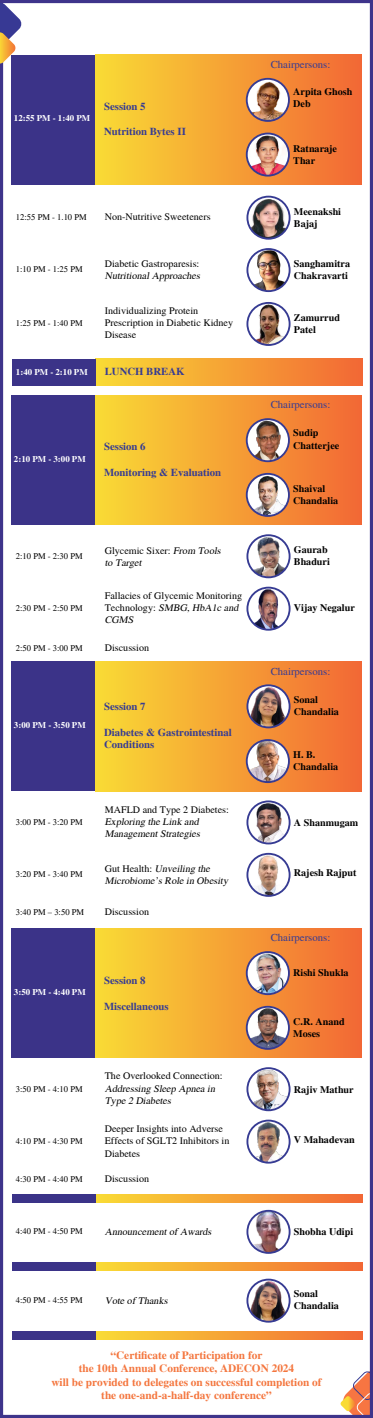
<style>
.page{position:relative;width:373px;height:1418px;background:#fff}
.page>*{position:absolute;margin:0;border:0;box-sizing:border-box;transform-origin:0 0}
.t1{font:700 11.25px/13.5px "Times";color:#f4763e;text-align:center}
.t2{font:700 10.69px/12.9px "Times";color:#363b93}
.t3{font:10.69px "Times";color:#363b93}
.t4{font:10.06px/12.1px "Times";color:#000}
.t5{font:700 10.06px/12.1px "Times";color:#000}
.t6{font:italic 10.06px/12.1px "Times";color:#000}
.t7{font:8.81px "Times";color:#000}
.t8{font:700 8.81px "Times";color:#fff}
.s1{font-style:normal}
.s2{font-style:italic}
</style>
<div class="page">
<svg style="left:340px;top:1371px;width:28px;height:42px"></svg>
<div style="left:0;top:0;width:372px;height:1417px;border:3px solid #3e348b"></div>
<svg style="left:0;top:2px;width:22px;height:62px"></svg>
<div style="left:96px;top:359px;width:265px;height:26px;background:linear-gradient(to right,#f9db35,#f26835)"></div>
<div style="left:12px;top:359px;width:84px;height:26px;background:#3b3388"></div>
<svg style="left:96px;top:1194px;width:265px;height:8px;background:#f5a135"></svg>
<div style="left:12px;top:1194px;width:84px;height:8px;background:#3b3388"></div>
<svg style="left:96px;top:1262px;width:265px;height:8px;background:#f5a135"></svg>
<div style="left:12px;top:1262px;width:84px;height:8px;background:#3b3388"></div>
<svg style="left:96px;top:1331px;width:265px;height:8px;background:#f5a135"></svg>
<div style="left:12px;top:1331px;width:84px;height:8px;background:#3b3388"></div>
<img style="left:248px;top:199px;width:40px;height:40px">
<div style="left:246px;top:196px;width:44px;height:44px;border:2px solid #363b93;border-radius:50%"></div>
<img style="left:247px;top:535px;width:42px;height:42px;border-radius:21px">
<div style="left:246px;top:534px;width:44px;height:44px;border:2px solid #363b93;border-radius:50%"></div>
<img style="left:247px;top:801px;width:42px;height:42px;border-radius:21px">
<div style="left:246px;top:800px;width:44px;height:44px;border:2px solid #363b93;border-radius:50%"></div>
<img style="left:249px;top:1068px;width:40px;height:42px">
<div style="left:246px;top:1067px;width:44px;height:44px;border:2px solid #363b93;border-radius:50%"></div>
<img style="left:247px;top:1212px;width:42px;height:40px">
<div style="left:246px;top:1209px;width:44px;height:44px;border:2px solid #363b93;border-radius:50%"></div>
<img style="left:247px;top:249px;width:42px;height:42px;border-radius:21px">
<div style="left:246px;top:248px;width:44px;height:44px;border:2px solid #363b93;border-radius:50%"></div>
<img style="left:247px;top:587px;width:42px;height:42px;border-radius:21px">
<div style="left:246px;top:586px;width:44px;height:44px;border:2px solid #363b93;border-radius:50%"></div>
<img style="left:247px;top:853px;width:42px;height:42px;border-radius:21px">
<div style="left:246px;top:852px;width:44px;height:44px;border:2px solid #363b93;border-radius:50%"></div>
<img style="left:247px;top:1120px;width:42px;height:42px;border-radius:21px">
<div style="left:246px;top:1119px;width:44px;height:44px;border:2px solid #363b93;border-radius:50%"></div>
<img style="left:247px;top:1281px;width:41px;height:40px">
<div style="left:246px;top:1278px;width:44px;height:44px;border:2px solid #363b93;border-radius:50%"></div>
<img style="left:247px;top:303px;width:42px;height:42px;border-radius:21px">
<div style="left:246px;top:302px;width:44px;height:44px;border:2px solid #363b93;border-radius:50%"></div>
<div style="left:95px;top:55px;width:266px;height:130px;background:linear-gradient(to right,#f9db35,#ef6737)"></div>
<div style="left:11px;top:55px;width:84px;height:130px;background:#3b3388"></div>
<img style="left:246px;top:79px;width:42px;height:42px;border-radius:21px">
<div style="left:245px;top:78px;width:44px;height:44px;border:2px solid #363b93;border-radius:50%"></div>
<img style="left:246px;top:133px;width:42px;height:43px;border-radius:21px">
<div style="left:245px;top:133px;width:44px;height:43px;border:2px solid #363b93;border-radius:50%"></div>
<div style="left:95px;top:395px;width:266px;height:130px;background:linear-gradient(to right,#f9db35,#f16835)"></div>
<div style="left:11px;top:395px;width:84px;height:130px;background:#3b3388"></div>
<img style="left:246px;top:420px;width:41px;height:41px">
<div style="left:245px;top:418px;width:44px;height:44px;border:2px solid #363b93;border-radius:50%"></div>
<img style="left:246px;top:475px;width:42px;height:41px">
<div style="left:245px;top:473px;width:44px;height:44px;border:2px solid #363b93;border-radius:50%"></div>
<div style="left:95px;top:661px;width:266px;height:130px;background:linear-gradient(to right,#f9db35,#f26835)"></div>
<div style="left:11px;top:661px;width:84px;height:130px;background:#3b3388"></div>
<img style="left:248px;top:741px;width:40px;height:41px">
<div style="left:245px;top:739px;width:44px;height:44px;border:2px solid #363b93;border-radius:50%"></div>
<img style="left:247px;top:686px;width:41px;height:41px">
<div style="left:246px;top:684px;width:44px;height:44px;border:2px solid #363b93;border-radius:50%"></div>
<div style="left:95px;top:928px;width:266px;height:129px;background:linear-gradient(to right,#f9db35,#f06736)"></div>
<div style="left:11px;top:928px;width:84px;height:129px;background:#3b3388"></div>
<img style="left:246px;top:952px;width:42px;height:42px;border-radius:21px">
<div style="left:245px;top:951px;width:44px;height:44px;border:2px solid #363b93;border-radius:50%"></div>
<img style="left:246px;top:1006px;width:42px;height:42px">
<div style="left:245px;top:1005px;width:44px;height:44px;border:2px solid #363b93;border-radius:50%"></div>
<p class="t8" style="left:14px;top:113px;width:77px">12:55 PM - 1:40 PM</p>
<p class="t2" style="left:104px;top:100px;width:43px">Session 5</p>
<p class="t2" style="left:104px;top:125px;width:83px">Nutrition Bytes II</p>
<p class="t7" style="left:16px;top:211px;width:72px">12:55 PM - 1.10 PM</p>
<p class="t7" style="left:16px;top:263px;width:68px">1:10 PM - 1:25 PM</p>
<p class="t7" style="left:16px;top:317px;width:68px">1:25 PM - 1:40 PM</p>
<p class="t4" style="left:105px;top:209px;width:107px">Non-Nutritive Sweeteners</p>
<p class="t4" style="left:105px;top:256px;width:96px">Diabetic Gastroparesis:</p>
<p class="t6" style="left:105px;top:268px;width:99px">NutritionalApproaches</p>
<p class="t4" style="left:105px;top:304px;width:130px">Individualizing Protein<br>Prescription in Diabetic Kidney<br>Disease</p>
<p class="t8" style="left:16px;top:367px;width:73px">1:40 PM - 2:10 PM</p>
<p class="t2" style="left:105px;top:365px;width:81px">LUNCH BREAK</p>
<p class="t8" style="left:14px;top:453px;width:73px">2:10 PM - 3:00 PM</p>
<p class="t2" style="left:104px;top:440px;width:43px">Session 6</p>
<p class="t2" style="left:104px;top:466px;width:118px">Monitoring &amp; Evaluation</p>
<p class="t7" style="left:16px;top:549px;width:68px">2:10 PM - 2:30 PM</p>
<p class="t7" style="left:16px;top:601px;width:68px">2:30 PM - 2:50 PM</p>
<p class="t7" style="left:16px;top:641px;width:68px">2:50 PM - 3:00 PM</p>
<p class="t6" style="left:105px;top:543px;width:120px"><span class="s1">Glycemic Sixer:</span> From Tools to Target</p>
<p class="t4" style="left:105px;top:588px;width:139px">Fallacies of Glycemic Monitoring<br>Technology: <span class="s2">SMBG,HbA1c and<br>CGMS</span></p>
<p class="t4" style="left:105px;top:640px;width:46px">Discussion</p>
<p class="t8" style="left:14px;top:720px;width:73px">3:00 PM - 3:50 PM</p>
<p class="t2" style="left:104px;top:700px;width:43px">Session 7</p>
<p class="t2" style="left:104px;top:725px;width:129px">Diabetes &amp; Gastrointestinal<br>Conditions</p>
<p class="t7" style="left:16px;top:815px;width:68px">3:00 PM - 3:20 PM</p>
<p class="t7" style="left:16px;top:867px;width:68px">3:20 PM - 3:40 PM</p>
<p class="t7" style="left:16px;top:905px;width:70px">3:40 PM – 3:50 PM</p>
<p class="t4" style="left:105px;top:802px;width:125px">MAFLD and Type 2 Diabetes:</p>
<p class="t6" style="left:105px;top:814px;width:99px">Exp loring the Link and<br>ManagementStrategies</p>
<p class="t6" style="left:105px;top:861px;width:127px"><span class="s1">G u t H e a l t h :</span> Unveiling the<br>Microbiome’sRole in Obesity</p>
<p class="t4" style="left:105px;top:904px;width:46px">Discussion</p>
<p class="t8" style="left:14px;top:986px;width:73px">3:50 PM - 4:40 PM</p>
<p class="t2" style="left:104px;top:973px;width:43px">Session 8</p>
<p class="t2" style="left:104px;top:999px;width:66px">Miscellaneous</p>
<p class="t7" style="left:16px;top:1082px;width:68px">3:50 PM - 4:10 PM</p>
<p class="t7" style="left:16px;top:1134px;width:68px">4:10 PM - 4:30 PM</p>
<p class="t7" style="left:16px;top:1172px;width:68px">4:30 PM - 4:40 PM</p>
<p class="t7" style="left:16px;top:1224px;width:68px">4:40 PM - 4:50 PM</p>
<p class="t4" style="left:105px;top:1069px;width:119px">The Overlooked Connection:</p>
<p class="t6" style="left:105px;top:1081px;width:114px">Addressing Sleep Ap nea in<br>Typ e 2 Diabetes</p>
<p class="t4" style="left:105px;top:1121px;width:126px">Deeper Insights into Adverse<br>Effects of SGLT2 Inhibitors in<br>Diabetes</p>
<p class="t4" style="left:105px;top:1171px;width:46px">Discussion</p>
<p class="t6" style="left:105px;top:1224px;width:110px">AnnouncementofAwards</p>
<p class="t7" style="left:16px;top:1293px;width:68px">4:50 PM - 4:55 PM</p>
<p class="t6" style="left:105px;top:1293px;width:67px">Vote ofThanks</p>
<p class="t3" style="left:270px;top:57px;width:61px">Chairpersons:</p>
<p class="t5" style="left:293px;top:86px;width:61px">Arpita Ghosh<br>Deb</p>
<p class="t5" style="left:293px;top:142px;width:45px">Ratnaraje<br>Thar</p>
<p class="t5" style="left:293px;top:205px;width:49px">Meenakshi<br>Bajaj</p>
<p class="t5" style="left:293px;top:257px;width:58px">Sanghamitra<br>Chakravarti</p>
<p class="t5" style="left:293px;top:312px;width:47px">Zamurrud<br>Patel</p>
<p class="t3" style="left:270px;top:397px;width:61px">Chairpersons:</p>
<p class="t5" style="left:293px;top:427px;width:47px">Sudip<br>Chatterjee</p>
<p class="t5" style="left:293px;top:482px;width:46px">Shaival<br>Chandalia</p>
<p class="t5" style="left:293px;top:544px;width:37px">Gaurab<br>Bhaduri</p>
<p class="t5" style="left:293px;top:602px;width:62px">Vijay Negalur</p>
<p class="t3" style="left:270px;top:663px;width:61px">Chairpersons:</p>
<p class="t5" style="left:293px;top:694px;width:46px">Sonal<br>Chandalia</p>
<p class="t5" style="left:293px;top:749px;width:46px">H. B.<br>Chandalia</p>
<p class="t5" style="left:293px;top:816px;width:66px">A Shanmugam</p>
<p class="t5" style="left:293px;top:866px;width:64px">Rajesh Rajput</p>
<p class="t3" style="left:270px;top:929px;width:61px">Chairpersons:</p>
<p class="t5" style="left:293px;top:966px;width:57px">Rishi Shukla</p>
<p class="t5" style="left:293px;top:1015px;width:53px">C.R. Anand<br>Moses</p>
<p class="t5" style="left:293px;top:1083px;width:61px">Rajiv Mathur</p>
<p class="t5" style="left:293px;top:1133px;width:62px">V Mahadevan</p>
<p class="t5" style="left:293px;top:1225px;width:61px">Shobha Udipi</p>
<p class="t5" style="left:293px;top:1287px;width:46px">Sonal<br>Chandalia</p>
<p class="t1" style="left:51px;top:1348px;width:271px">“Certificate of Participation for<br>the 10th Annual Conference, ADECON 2024<br>will be provided to delegates on successful completion of the one-and-a-half-day conference”</p>
</div>
